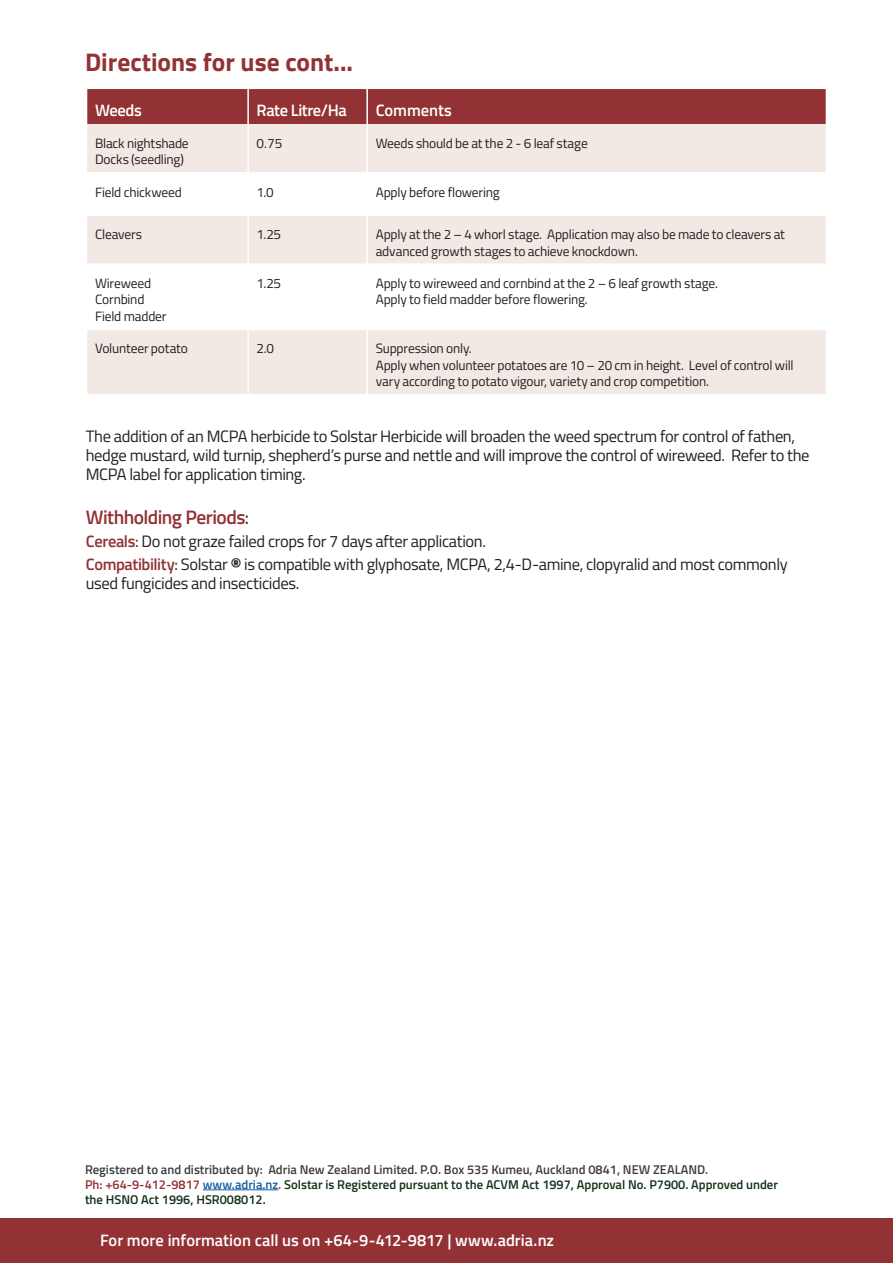
<style>
.page{position:relative;width:893px;height:1263px;background:#fff}
.page>*{position:absolute;margin:0;border:0;box-sizing:border-box;transform-origin:0 0}
.t1{font:700 25.5px "Titillium Web";color:#933234}
.t2{font:600 19.5px "Titillium Web";letter-spacing:-.025em;color:#933234}
.t3{font:16.5px/18.8px "Titillium Web";letter-spacing:-.025em;color:#231f20}
.t4{font:600 16.5px "Titillium Web";color:#fff}
.t5{font:600 16.5px "Titillium Web";letter-spacing:-.025em;color:#fff}
.t6{font:13.5px/16.5px "Titillium Web";letter-spacing:-.015em;color:#231f20}
.t7{font:600 12.75px/15px "Titillium Web";color:#123117}
.t8{font:600 12.75px "Titillium Web";color:#3e3e3f}
.s1{font-weight:400;color:#231f20}
.s2{font-weight:600;color:#933234}
.s3{font-weight:700}
.s4{color:#933234}
.s5{color:#175d9e}
</style>
<div class="page">
<div style="left:0;top:1218px;width:893px;height:45px;background:#933234"></div>
<hr style="left:203px;top:1189px;width:75px;height:1px;background:#175d9e">
<div style="left:87px;top:89px;width:739px;height:35px;background:#933234"></div>
<div style="left:87px;top:124px;width:739px;height:270px;background:#f2e8e4"></div>
<svg style="left:87px;top:174px;width:739px;height:155px"></svg>
<hr style="left:247px;top:89px;width:2px;height:35px;background:#fff">
<hr style="left:366px;top:89px;width:2px;height:35px;background:#fff">
<hr style="left:247px;top:124px;width:2px;height:48px;background:#fff">
<hr style="left:366px;top:124px;width:2px;height:48px;background:#fff">
<hr style="left:86px;top:172px;width:162px;height:2px;background:#fff">
<hr style="left:248px;top:172px;width:119px;height:2px;background:#fff">
<hr style="left:247px;top:174px;width:2px;height:41px;background:#fff">
<hr style="left:367px;top:172px;width:460px;height:2px;background:#fff">
<hr style="left:366px;top:174px;width:2px;height:41px;background:#fff">
<hr style="left:86px;top:215px;width:162px;height:1px;background:#fff">
<hr style="left:248px;top:215px;width:119px;height:1px;background:#fff">
<hr style="left:247px;top:216px;width:2px;height:47px;background:#fff">
<hr style="left:367px;top:215px;width:460px;height:1px;background:#fff">
<hr style="left:366px;top:216px;width:2px;height:47px;background:#fff">
<hr style="left:86px;top:263px;width:162px;height:2px;background:#fff">
<hr style="left:248px;top:263px;width:119px;height:2px;background:#fff">
<hr style="left:247px;top:265px;width:2px;height:64px;background:#fff">
<hr style="left:367px;top:263px;width:460px;height:2px;background:#fff">
<hr style="left:366px;top:265px;width:2px;height:64px;background:#fff">
<hr style="left:86px;top:329px;width:162px;height:1px;background:#fff">
<hr style="left:248px;top:329px;width:119px;height:1px;background:#fff">
<hr style="left:247px;top:330px;width:2px;height:64px;background:#fff">
<hr style="left:367px;top:329px;width:460px;height:1px;background:#fff">
<hr style="left:366px;top:330px;width:2px;height:64px;background:#fff">
<p class="t1" style="left:85px;top:43px;width:270px">Directions for use cont...</p>
<p class="t4" style="left:95px;top:97px;width:48px">Weeds</p>
<p class="t5" style="left:257px;top:97px;width:92px">Rate Litre/Ha</p>
<p class="t4" style="left:376px;top:97px;width:78px">Comments</p>
<p class="t6" style="left:95px;top:134px;width:95px">Black nightshade</p>
<p class="t6" style="left:95px;top:151px;width:91px">Docks (seedling)</p>
<p class="t6" style="left:257px;top:134px;width:27px">0.75</p>
<p class="t6" style="left:376px;top:134px;width:214px">Weeds should be at the 2 - 6 leaf stage</p>
<p class="t6" style="left:95px;top:183px;width:88px">Field chickweed</p>
<p class="t6" style="left:257px;top:183px;width:19px">1.0</p>
<p class="t6" style="left:376px;top:183px;width:126px">Apply before flowering</p>
<p class="t6" style="left:95px;top:225px;width:48px">Cleavers</p>
<p class="t6" style="left:257px;top:225px;width:26px">1.25</p>
<p class="t6" style="left:376px;top:225px;width:411px">Apply at the 2 – 4 whorl stage. Application may also be made to cleavers at advanced growth stages to achieve knockdown.</p>
<p class="t6" style="left:95px;top:274px;width:58px">Wireweed</p>
<p class="t6" style="left:95px;top:291px;width:51px">Cornbind</p>
<p class="t6" style="left:95px;top:307px;width:73px">Field madder</p>
<p class="t6" style="left:257px;top:274px;width:26px">1.25</p>
<p class="t6" style="left:376px;top:274px;width:344px">Apply to wireweed and cornbind at the 2 – 6 leaf growth stage.</p>
<p class="t6" style="left:376px;top:291px;width:214px">Apply to field madder before flowering.</p>
<p class="t6" style="left:95px;top:340px;width:94px">Volunteer potato</p>
<p class="t6" style="left:257px;top:340px;width:19px">2.0</p>
<p class="t6" style="left:376px;top:340px;width:98px">Suppression only.</p>
<p class="t6" style="left:376px;top:356px;width:419px">Apply when volunteer potatoes are 10 – 20 cm in height. Level of control will vary according to potato vigour, variety and crop competition.</p>
<p class="t3" style="left:86px;top:426px;width:725px">The addition of an MCPA herbicide to Solstar Herbicide will broaden the weed spectrum for control of fathen, hedge mustard, wild turnip, shepherd’s purse and nettle and will improve the control of wireweed. Refer to the<br>MCPA label for application timing.</p>
<p class="t2" style="left:86px;top:502px;width:165px">Withholding Periods<span class="s1">:</span></p>
<p class="t3" style="left:86px;top:531px;width:402px"><span class="s2">Cereals</span>: Do not graze failed crops for 7 days after application.</p>
<p class="t3" style="left:86px;top:554px;width:703px"><span class="s2">Compatibility</span>: Solstar <span class="s3">®</span> is compatible with glyphosate, MCPA, 2,4-D-amine, clopyralid and most commonly used fungicides and insecticides.</p>
<p class="t8" style="left:85px;top:1159px;width:625px">Registered to and distributed by: Adria New Zealand Limited. P.O. Box 535 Kumeu, Auckland 0841, NEW ZEALAND.</p>
<p class="t7" style="left:85px;top:1176px;width:694px"><span class="s4">Ph: +64-9-412-9817</span> <span class="s5">www.adria.nz</span><span class="s4">.</span> Solstar is Registered pursuant to the ACVM Act 1997, Approval No. P7900. Approved under the HSNO Act 1996, HSR008012.</p>
<p class="t4" style="left:100px;top:1227px;width:455px">For more information call us on +64-9-412-9817 | www.adria.nz</p>
</div>
